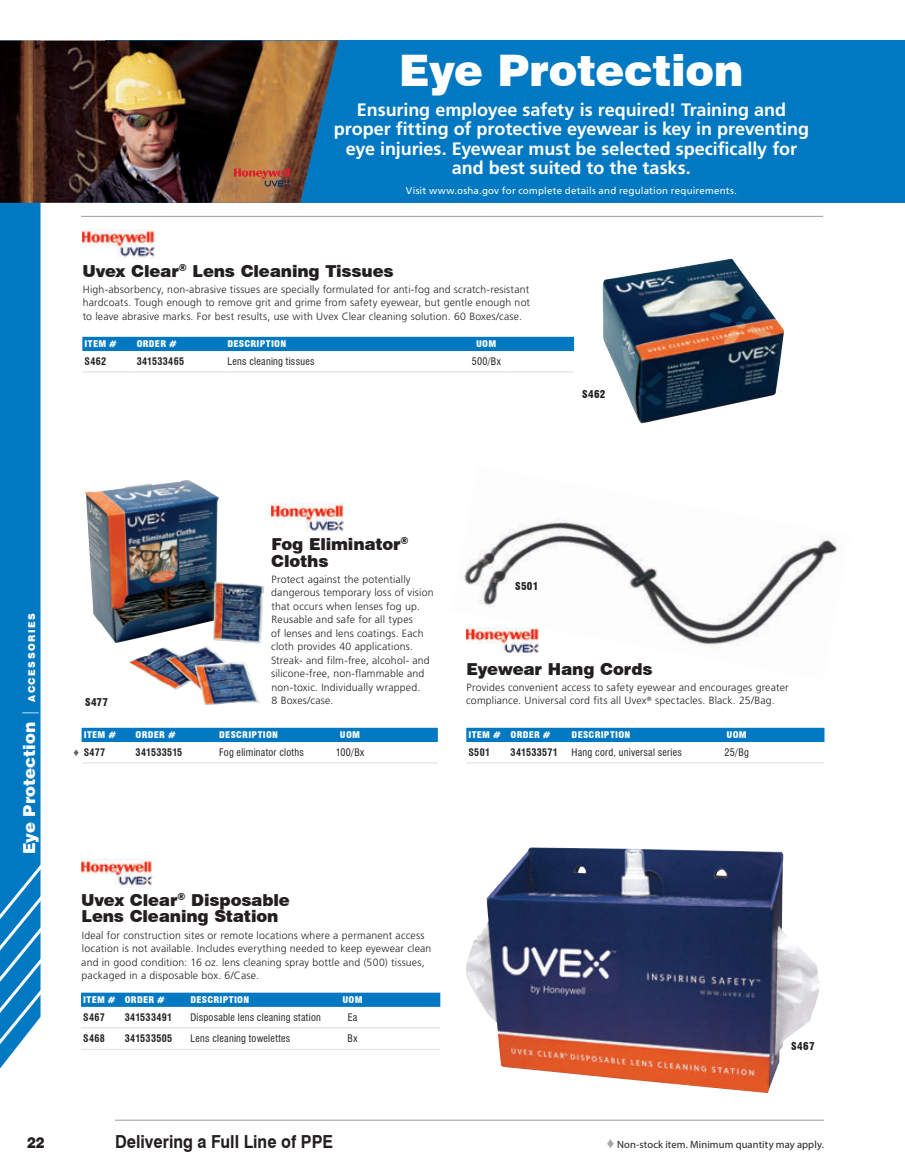
<style>
.page{position:relative;width:905px;height:1175px;background:#fff}
.page>*{position:absolute;margin:0;border:0;box-sizing:border-box;transform-origin:0 0}
.t1{font:900 43.5px "Swiss 721 BT";letter-spacing:-.005em;color:#fff}
.t2{font:700 18px/19.5px "Frutiger";letter-spacing:-.005em;color:#fff;text-align:center}
.t3{font:700 18px "Swiss 721 BT";color:#231f20;scale:.9 1}
.t4{font:900 16.5px/17px "Swiss 721 BT";letter-spacing:-.01em;color:#231f20}
.t5{font:900 16.5px "Swiss 721 BT";letter-spacing:.005em;color:#fff}
.t6{font:900 15px "Swiss 721 BT";color:#231f20;scale:.9 1}
.t7{font:300 10.5px/13.5px "Frutiger";letter-spacing:.015em;color:#231f20}
.t8{font:10.5px "Myriad Pro";letter-spacing:.01em;color:#231f20}
.t9{font:900 condensed 10.5px "Swiss 721 BT";letter-spacing:.025em;color:#231f20}
.t10{font:condensed 10.2px "Swiss 721 BT";letter-spacing:.025em;color:#231f20}
.t11{font:700 condensed 10.2px "Swiss 721 BT";letter-spacing:.03em;color:#231f20}
.t12{font:9.75px "Frutiger";letter-spacing:.02em;color:#fff}
.t13{font:900 condensed 9px "Swiss 721 BT";letter-spacing:.025em;color:#fff;scale:1.1 1}
.s1{font-weight:300}
.s2{font-size:9.45px}
.s3{font-family:"Times New Roman";font-stretch:normal;font-size:10.8px;color:#636366}
.s4{font-family:"Times New Roman";font-size:15px;color:#a8a9ad}
</style>
<div class="page">
<hr style="left:115px;top:1119px;width:709px;height:1px;background:#a9a7a7">
<svg style="left:0;top:203px;width:41px;height:866px;background:#1282c6"></svg>
<img style="left:464px;top:519px;width:374px;height:134px">
<img style="left:82px;top:230px;width:73px;height:28px">
<img style="left:602px;top:259px;width:182px;height:165px">
<img style="left:271px;top:503px;width:72px;height:28px">
<img style="left:85px;top:480px;width:179px;height:225px">
<img style="left:466px;top:628px;width:72px;height:25px">
<img style="left:81px;top:858px;width:72px;height:29px">
<svg style="left:81px;top:992px;width:359px;height:14px;background:#0c7fc4"></svg>
<hr style="left:81px;top:1027px;width:42px;height:1px;background:#dcdddf">
<hr style="left:123px;top:1027px;width:65px;height:1px;background:#dcdddf">
<hr style="left:188px;top:1027px;width:144px;height:1px;background:#dcdddf">
<hr style="left:332px;top:1027px;width:41px;height:1px;background:#dcdddf">
<hr style="left:373px;top:1027px;width:67px;height:1px;background:#dcdddf">
<hr style="left:81px;top:1049px;width:42px;height:1px;background:#dcdddf">
<hr style="left:123px;top:1049px;width:65px;height:1px;background:#dcdddf">
<hr style="left:188px;top:1049px;width:144px;height:1px;background:#dcdddf">
<hr style="left:332px;top:1049px;width:41px;height:1px;background:#dcdddf">
<hr style="left:373px;top:1049px;width:67px;height:1px;background:#dcdddf">
<img style="left:466px;top:847px;width:353px;height:246px">
<div style="left:82px;top:337px;width:492px;height:14px;background:#0079c2"></div>
<hr style="left:82px;top:371px;width:52px;height:1px;background:#dcdddf">
<hr style="left:134px;top:371px;width:91px;height:1px;background:#dcdddf">
<hr style="left:225px;top:371px;width:241px;height:1px;background:#dcdddf">
<hr style="left:466px;top:371px;width:40px;height:1px;background:#dcdddf">
<hr style="left:506px;top:371px;width:68px;height:1px;background:#dcdddf">
<div style="left:82px;top:727px;width:356px;height:15px;background:#0079c2"></div>
<hr style="left:82px;top:762px;width:51px;height:1px;background:#dcdddf">
<hr style="left:133px;top:762px;width:84px;height:1px;background:#dcdddf">
<hr style="left:217px;top:762px;width:113px;height:1px;background:#dcdddf">
<hr style="left:330px;top:762px;width:40px;height:1px;background:#dcdddf">
<hr style="left:370px;top:762px;width:68px;height:1px;background:#dcdddf">
<div style="left:466px;top:727px;width:358px;height:15px;background:#0079c2"></div>
<hr style="left:466px;top:762px;width:42px;height:1px;background:#dcdddf">
<hr style="left:508px;top:762px;width:61px;height:1px;background:#dcdddf">
<hr style="left:569px;top:762px;width:147px;height:1px;background:#dcdddf">
<hr style="left:716px;top:762px;width:41px;height:1px;background:#dcdddf">
<hr style="left:757px;top:762px;width:67px;height:1px;background:#dcdddf">
<div style="left:105px;top:40px;width:799px;height:163px;background:#0079c2"></div>
<hr style="left:81px;top:216px;width:742px;height:1px;background:#a9a7a7">
<img style="left:0;top:40px;width:338px;height:163px">
<svg style="left:234px;top:168px;width:57px;height:19px"></svg>
<h1 class="t1" style="left:399px;top:44px;width:346px">Eye Protection</h1>
<h2 class="t2" style="left:334px;top:100px;width:477px">Ensuring employee safety is required! Training and proper fitting of protective eyewear is key in preventing eye injuries. Eyewear must be selected specifically for and best suited to the tasks.</h2>
<p class="t12" style="left:406px;top:184px;width:332px">Visit www.osha.gov for complete details and regulation requirements.</p>
<h3 class="t4" style="left:82px;top:262px;width:313px">Uvex Clear<sup>®</sup> Lens Cleaning Tissues</h3>
<p class="t7" style="left:83px;top:282px;width:449px;text-align:justify">High-absorbency, non-abrasive tissues are specially formulated for anti-fog and scratch-resistant hardcoats. Tough enough to remove grit and grime from safety eyewear, but gentle enough not to leave abrasive marks. For best results, use with Uvex Clear cleaning solution. 60 Boxes/case.</p>
<p class="t13" style="left:84px;top:339px;width:31px">ITEM #</p>
<p class="t13" style="left:137px;top:339px;width:38px">ORDER #</p>
<p class="t13" style="left:227px;top:339px;width:55px">DESCRIPTION</p>
<p class="t13" style="left:476px;top:339px;width:20px">UOM</p>
<p class="t11" style="left:84px;top:355px;width:23px">S462</p>
<p class="t11" style="left:137px;top:355px;width:49px">341533465</p>
<p class="t10" style="left:227px;top:355px;width:89px">Lens cleaning tissues</p>
<p class="t10" style="left:471px;top:355px;width:31px">500/Bx</p>
<p class="t9" style="left:582px;top:387px;width:25px">S462</p>
<h3 class="t5" style="left:19px;top:854px;width:243px;rotate:-90deg">Eye Protection <span class="s1">|</span> <span class="s2">accessories</span></h3>
<h3 class="t4" style="left:271px;top:535px;width:139px">Fog Eliminator<sup>®<br></sup>Cloths</h3>
<p class="t7" style="left:271px;top:572px;width:164px">Protect against the potentially dangerous temporary loss of vision that occurs when lenses fog up.<br>Reusable and safe for all types<br>of lenses and lens coatings. Each cloth provides 40 applications.<br>Streak- and film-free, alcohol- and silicone-free, non-flammable and non-toxic. Individually wrapped.</p>
<p class="t9" style="left:85px;top:696px;width:24px">S477</p>
<p class="t7" style="left:271px;top:694px;width:63px">8 Boxes/case.</p>
<p class="t13" style="left:84px;top:729px;width:31px">ITEM #</p>
<p class="t13" style="left:136px;top:729px;width:38px">ORDER #</p>
<p class="t13" style="left:219px;top:729px;width:55px">DESCRIPTION</p>
<p class="t13" style="left:340px;top:729px;width:20px">UOM</p>
<p class="t11" style="left:73px;top:746px;width:33px"><span class="s3">♦</span> S477</p>
<p class="t11" style="left:136px;top:746px;width:48px">341533515</p>
<p class="t10" style="left:219px;top:746px;width:86px">Fog eliminator cloths</p>
<p class="t10" style="left:336px;top:746px;width:30px">100/Bx</p>
<p class="t9" style="left:515px;top:579px;width:25px">S501</p>
<h3 class="t4" style="left:466px;top:660px;width:187px">Eyewear Hang Cords</h3>
<p class="t7" style="left:466px;top:680px;width:324px">Provides convenient access to safety eyewear and encourages greater compliance. Universal cord fits all Uvex<sup>®</sup> spectacles. Black. 25/Bag.</p>
<p class="t13" style="left:468px;top:729px;width:76px">ITEM # ORDER #</p>
<p class="t13" style="left:571px;top:729px;width:55px">DESCRIPTION</p>
<p class="t13" style="left:726px;top:729px;width:20px">UOM</p>
<p class="t11" style="left:468px;top:746px;width:23px">S501</p>
<p class="t11" style="left:510px;top:746px;width:49px">341533571</p>
<p class="t10" style="left:571px;top:746px;width:112px">Hang cord, universal series</p>
<p class="t10" style="left:724px;top:746px;width:26px">25/Bg</p>
<h3 class="t4" style="left:81px;top:891px;width:210px">Uvex Clear<sup>®</sup> Disposable<br>Lens Cleaning Station</h3>
<p class="t7" style="left:81px;top:928px;width:351px">Ideal for construction sites or remote locations where a permanent access location is not available. Includes everything needed to keep eyewear clean and in good condition: 16 oz. lens cleaning spray bottle and (500) tissues, packaged in a disposable box. 6/Case.</p>
<p class="t13" style="left:83px;top:994px;width:76px">ITEM # ORDER #</p>
<p class="t13" style="left:190px;top:994px;width:55px">DESCRIPTION</p>
<p class="t13" style="left:342px;top:994px;width:20px">UOM</p>
<p class="t11" style="left:83px;top:1011px;width:23px">S467</p>
<p class="t11" style="left:125px;top:1011px;width:49px">341533491</p>
<p class="t10" style="left:190px;top:1011px;width:132px">Disposable lens cleaning station</p>
<p class="t10" style="left:347px;top:1011px;width:11px">Ea</p>
<p class="t11" style="left:83px;top:1032px;width:23px">S468</p>
<p class="t11" style="left:125px;top:1032px;width:49px">341533505</p>
<p class="t10" style="left:190px;top:1032px;width:101px">Lens cleaning towelettes</p>
<p class="t10" style="left:347px;top:1032px;width:11px">Bx</p>
<p class="t9" style="left:791px;top:1040px;width:25px">S467</p>
<h3 class="t6" style="left:27px;top:1133px;width:21px">22</h3>
<h2 class="t3" style="left:115px;top:1130px;width:244px">Delivering a Full Line of PPE</h2>
<p class="t8" style="left:607px;top:1137px;width:218px"><span class="s4">♦</span> Non-stock item. Minimum quantity may apply.</p>
</div>
